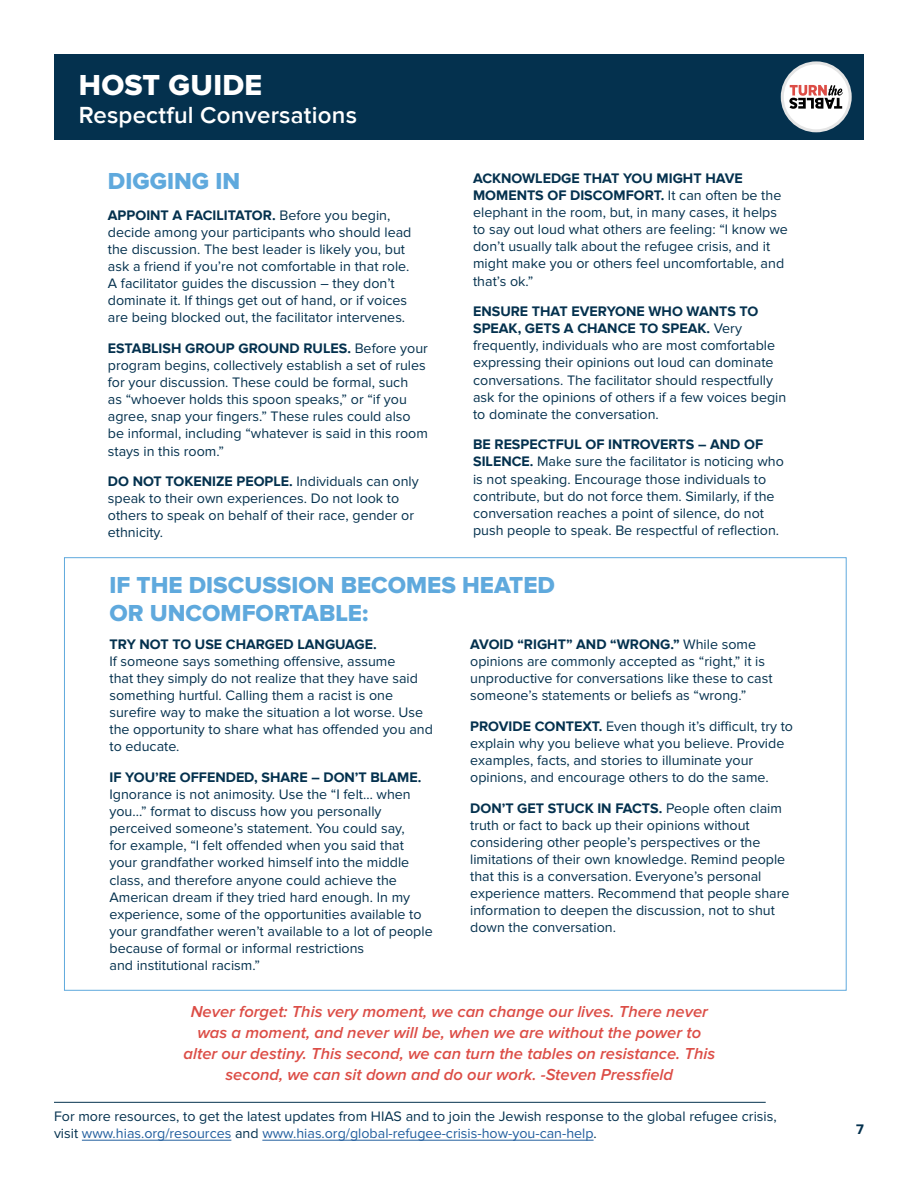
<style>
.page{position:relative;width:918px;height:1188px;background:#fff}
.page>*{position:absolute;margin:0;border:0;box-sizing:border-box;transform-origin:0 0}
.t1{font:30px "Proxima Nova Extrabld";letter-spacing:.01em;color:#fff}
.t2{font:24px/28.8px "Proxima Nova Extrabld";color:#5fa9dd}
.t3{font:600 24px "Proxima Nova";letter-spacing:.01em;color:#fff}
.t4{font:italic 600 16.5px/21px "Proxima Nova";color:#dc4d46;text-align:center}
.t5{font:14.25px/17.1px "Proxima Nova";color:#04314e}
.t6{font:700 14.25px "Proxima Nova";color:#04314e}
.s1{font-weight:700}
.s2{color:#215e9e}
</style>
<div class="page">
<div style="left:54px;top:54px;width:810px;height:85px;background:#04314e"></div>
<hr style="left:82px;top:1140px;width:149px;height:1px;background:#215e9e">
<hr style="left:262px;top:1140px;width:332px;height:1px;background:#215e9e">
<hr style="left:54px;top:1102px;width:712px;height:1px;background:#04314e">
<svg style="left:781px;top:61px;width:71px;height:71px"></svg>
<div style="left:784px;top:64px;width:65px;height:65px;background:#fff;border-radius:50%"></div>
<svg style="left:789px;top:85px;width:54px;height:24px"></svg>
<h1 class="t1" style="left:79px;top:72px;width:185px">HOST GUIDE</h1>
<h2 class="t3" style="left:79px;top:102px;width:280px">Respectful Conversations</h2>
<h2 class="t2" style="left:108px;top:168px;width:134px">DIGGING IN</h2>
<p class="t5" style="left:108px;top:207px;width:305px"><span class="s1">APPOINT A FACILITATOR.</span> Before you begin, decide among your participants who should lead the discussion. The best leader is likely you, but ask a friend if you’re not comfortable in that role.<br>A facilitator guides the discussion – they don’t dominate it. If things get out of hand, or if voices are being blocked out, the facilitator intervenes.</p>
<p class="t5" style="left:108px;top:340px;width:322px"><span class="s1">ESTABLISH GROUP GROUND RULES.</span> Before your program begins, collectively establish a set of rules for your discussion. These could be formal, such<br>as “whoever holds this spoon speaks,” or “if you agree, snap your fingers.” These rules could also be informal, including “whatever is said in this room stays in this room.”</p>
<p class="t5" style="left:108px;top:474px;width:312px"><span class="s1">DO NOT TOKENIZE PEOPLE.</span> Individuals can only speak to their own experiences. Do not look to others to speak on behalf of their race, gender or ethnicity.</p>
<p class="t5" style="left:473px;top:170px;width:316px"><span class="s1">ACKNOWLEDGE THAT YOU MIGHT HAVE MOMENTS OF DISCOMFORT.</span> It can often be the elephant in the room, but, in many cases, it helps to say out loud what others are feeling: “I know we don’t usually talk about the refugee crisis, and it might make you or others feel uncomfortable, and that’s ok.”</p>
<p class="t5" style="left:473px;top:304px;width:315px"><span class="s1">ENSURE THAT EVERYONE WHO WANTS TO SPEAK, GETS A CHANCE TO SPEAK.</span> Very frequently, individuals who are most comfortable expressing their opinions out loud can dominate conversations. The facilitator should respectfully ask for the opinions of others if a few voices begin to dominate the conversation.</p>
<p class="t5" style="left:473px;top:437px;width:312px"><span class="s1">BE RESPECTFUL OF INTROVERTS – AND OF SILENCE.</span> Make sure the facilitator is noticing who is not speaking. Encourage those individuals to contribute, but do not force them. Similarly, if the conversation reaches a point of silence, do not push people to speak. Be respectful of reflection.</p>
<h2 class="t2" style="left:110px;top:571px;width:447px">IF THE DISCUSSION BECOMES HEATED<br>OR UNCOMFORTABLE:</h2>
<p class="t6" style="left:110px;top:636px;width:269px">TRY NOT TO USE CHARGED LANGUAGE.</p>
<p class="t5" style="left:110px;top:653px;width:325px">If someone says something offensive, assume<br>that they simply do not realize that they have said something hurtful. Calling them a racist is one surefire way to make the situation a lot worse. Use the opportunity to share what has offended you and to educate.</p>
<p class="t6" style="left:110px;top:769px;width:313px">IF YOU’RE OFFENDED, SHARE – DON’T BLAME.</p>
<p class="t5" style="left:110px;top:786px;width:325px">Ignorance is not animosity. Use the “I felt… when you...” format to discuss how you personally perceived someone’s statement. You could say,<br>for example, “I felt offended when you said that your grandfather worked himself into the middle class, and therefore anyone could achieve the American dream if they tried hard enough. In my experience, some of the opportunities available to your grandfather weren’t available to a lot of people because of formal or informal restrictions<br>and institutional racism.”</p>
<p class="t5" style="left:470px;top:636px;width:304px"><span class="s1">AVOID “RIGHT” AND “WRONG.”</span> While some opinions are commonly accepted as “right,” it is unproductive for conversations like these to cast someone’s statements or beliefs as “wrong.”</p>
<p class="t5" style="left:470px;top:718px;width:324px"><span class="s1">PROVIDE CONTEXT.</span> Even though it’s difficult, try to explain why you believe what you believe. Provide examples, facts, and stories to illuminate your opinions, and encourage others to do the same.</p>
<p class="t5" style="left:470px;top:800px;width:321px"><span class="s1">DON’T GET STUCK IN FACTS.</span> People often claim truth or fact to back up their opinions without considering other people’s perspectives or the limitations of their own knowledge. Remind people that this is a conversation. Everyone’s personal experience matters. Recommend that people share information to deepen the discussion, not to shut down the conversation.</p>
<p class="t4" style="left:184px;top:1002px;width:533px">Never forget: This very moment, we can change our lives. There never was a moment, and never will be, when we are without the power to alter our destiny. This second, we can turn the tables on resistance. This second, we can sit down and do our work. -Steven Pressfield</p>
<p class="t5" style="left:54px;top:1109px;width:724px">For more resources, to get the latest updates from HIAS and to join the Jewish response to the global refugee crisis, visit <span class="s2">www.hias.org/resources</span> and <span class="s2">www.hias.org/global-refugee-crisis-how-you-can-help</span>.</p>
<p class="t6" style="left:856px;top:1121px;width:9px">7</p>
</div>
